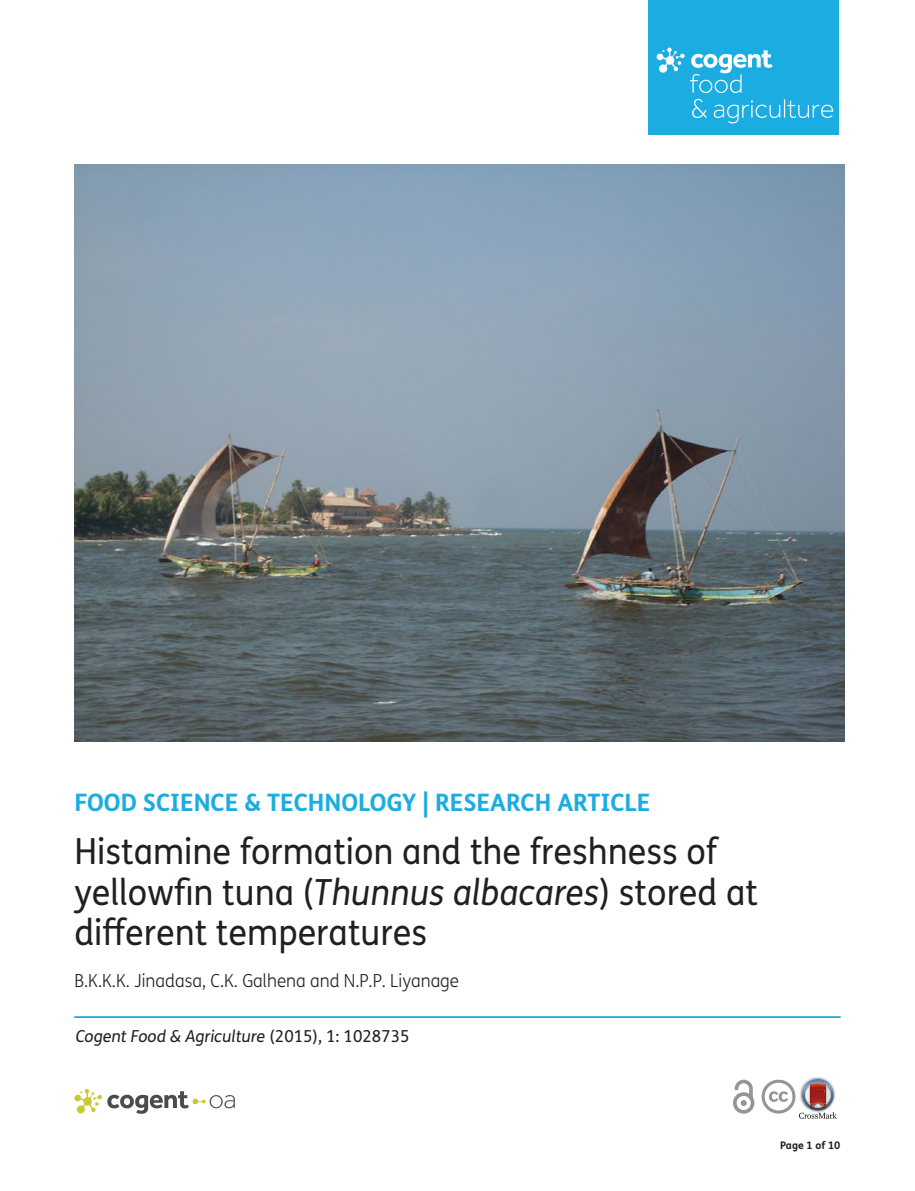
<style>
.page{position:relative;width:915px;height:1191px;background:#fff}
.page>*{position:absolute;margin:0;border:0;box-sizing:border-box;transform-origin:0 0}
.t1{font:36px/40.5px "FS Me Pro";color:#231f20;scale:.95 1}
.t2{font:700 24px "FS Me Pro";color:#1bace1}
.t3{font:300 18px "FS Me Pro";color:#231f20;scale:.95 1}
.t4{font:italic 16.5px "FS Me Pro";color:#231f20}
.t5{font:700 10.5px "FS Me Pro";color:#231f20}
.s1{font-style:italic}
.s2{font-style:normal}
</style>
<div class="page">
<div style="left:648px;top:0;width:190px;height:134px;background:#1bace1"></div>
<svg style="left:656px;top:48px;width:116px;height:45px"></svg>
<svg style="left:692px;top:99px;width:15px;height:19px"></svg>
<svg style="left:713px;top:99px;width:119px;height:24px"></svg>
<svg style="left:733px;top:1079px;width:21px;height:34px"></svg>
<hr style="left:74px;top:1016px;width:766px;height:2px;background:#1bace1">
<img style="left:810px;top:1077px;width:15px;height:2px">
<svg style="left:761px;top:1079px;width:75px;height:39px"></svg>
<svg style="left:74px;top:1089px;width:161px;height:24px"></svg>
<img style="left:74px;top:165px;width:770px;height:577px">
<p class="t2" style="left:74px;top:783px;width:577px">FOOD SCIENCE &amp; TECHNOLOGY | RESEARCH ARTICLE</p>
<p class="t1" style="left:74px;top:830px;width:720px">Histamine formation and the freshness of yellowfin tuna (<span class="s1">Thunnus albacares</span>) stored at different temperatures</p>
<p class="t3" style="left:74px;top:968px;width:406px">B.K.K.K. Jinadasa, C.K. Galhena and N.P.P. Liyanage</p>
<p class="t4" style="left:76px;top:1024px;width:335px">Cogent Food &amp; Agriculture <span class="s2">(2015), 1: 1028735</span></p>
<p class="t5" style="left:780px;top:1137px;width:62px">Page 1 of 10</p>
</div>
